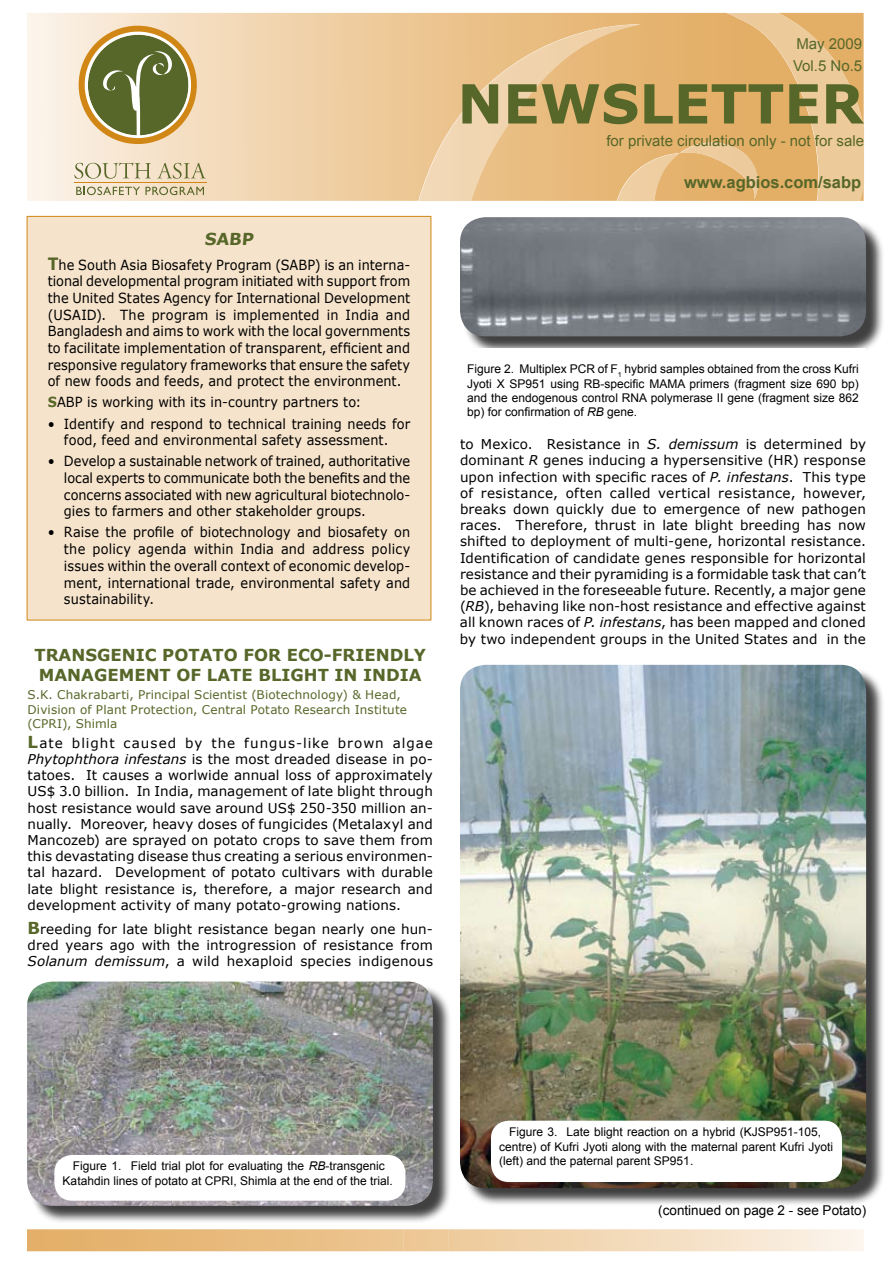
<style>
.page{position:relative;width:893px;height:1263px;background:#fff}
.page>*{position:absolute;margin:0;border:0;box-sizing:border-box;transform-origin:0 0}
.t1{font:700 54px "Verdana";color:#576729}
.t2{font:700 16.5px/19.8px "Verdana";color:#576729}
.t3{font:700 16.5px "Arial";color:#576729}
.t4{font:700 16.5px "Verdana";color:#576729}
.t5{font:15px/22.2px "Arial";color:#576729}
.t6{font:13.95px/16.6px "Verdana";letter-spacing:.005em;color:#000;text-align:justify;scale:.93 1}
.t7{font:13.5px/16.2px "Verdana";letter-spacing:.005em;color:#000;text-align:justify}
.t8{font:13.5px "Arial";color:#000}
.t9{font:12px/14.4px "Arial";color:#000;text-align:justify}
.t10{font:12px/14.4px "Verdana";letter-spacing:.015em;color:#576729}
.s1{font-weight:700;font-size:16.95px;color:#576729}
.s2{font-weight:700;color:#576729}
.s3{font-weight:700;font-size:16.5px;color:#576729}
.s4{font-style:italic}
</style>
<div class="page">
<svg style="left:27px;top:13px;width:392px;height:188px;background:#f2d8b5"></svg>
<svg style="left:419px;top:13px;width:445px;height:188px;background:#e8bc81"></svg>
<svg style="left:74px;top:163px;width:77px;height:16px"></svg>
<svg style="left:157px;top:163px;width:49px;height:16px"></svg>
<svg style="left:76px;top:187px;width:128px;height:8px"></svg>
<hr style="left:74px;top:182px;width:133px;height:1px;background:#d18716">
<svg style="left:74px;top:21px;width:128px;height:128px;background:#aca473"></svg>
<svg style="left:27px;top:1229px;width:837px;height:22px;background:#eecda1"></svg>
<div style="left:27px;top:216px;width:404px;height:404px;background:#f6e3cb"></div>
<div style="left:462px;top:219px;width:422px;height:136px;background:#000;opacity:.75"></div>
<img style="left:460px;top:217px;width:406px;height:119px">
<div style="left:460px;top:349px;width:405px;height:83px;background:#fff"></div>
<div style="left:29px;top:984px;width:422px;height:240px;background:#000;opacity:.75"></div>
<img style="left:27px;top:981px;width:406px;height:225px">
<div style="left:54px;top:1155px;width:351px;height:46px;background:#fff;border-radius:18px"></div>
<div style="left:462px;top:667px;width:422px;height:539px;background:#000;opacity:.75"></div>
<img style="left:460px;top:665px;width:406px;height:523px">
<div style="left:491px;top:1121px;width:351px;height:61px;background:#fff;border-radius:18px"></div>
<p class="t4" style="left:204px;top:228px;width:52px">SABP</p>
<p class="t6" style="left:48px;top:256px;width:391px"><span class="s1">T</span>he South Asia Biosafety Program (SABP) is an interna&shy;tional developmental program initiated with support from the United States Agency for International Development (USAID). The program is implemented in India and Bangladesh and aims to work with the local governments to facilitate implementation of transparent, efficient and responsive regulatory frameworks that ensure the safety of new foods and feeds, and protect the environment.</p>
<p class="t6" style="left:48px;top:394px;width:339px"><span class="s2">S</span>ABP is working with its in-country partners to:</p>
<p class="t6" style="left:48px;top:415px;width:391px;text-align:center">• Identify and respond to technical training needs for food, feed and environmental safety assessment.</p>
<p class="t6" style="left:64px;top:452px;width:374px;text-indent:-16px">• Develop a sustainable network of trained, authoritative local experts to communicate both the benefits and the concerns associated with new agricultural biotechnolo&shy;gies to farmers and other stakeholder groups.</p>
<p class="t6" style="left:64px;top:524px;width:374px;text-indent:-16px">• Raise the profile of biotechnology and biosafety on the policy agenda within India and address policy issues within the overall context of economic develop&shy;ment, international trade, environmental safety and sustainability.</p>
<p class="t2" style="left:34px;top:644px;width:393px">TRANSGENIC POTATO FOR ECO-FRIENDLY<br>MANAGEM ENT OF LATE BLIGHT IN INDIA</p>
<p class="t10" style="left:28px;top:687px;width:381px">S.K. Chakrabarti, Principal Scientist (Biotechnology) &amp; Head,<br>Division of Plant Protection, Central Potato Research Institute (CPRI), Shimla</p>
<p class="t7" style="left:28px;top:734px;width:407px"><span class="s3">L</span>ate blight caused by the fungus-like brown algae <span class="s4">Phytophthora infestans</span> is the most dreaded disease in po&shy;tatoes. It causes a worlwide annual loss of approximately US$ 3.0 billion. In India, management of late blight through host resistance would save around US$ 250-350 million an&shy;nually. Moreover, heavy doses of fungicides (Metalaxyl and Mancozeb) are sprayed on potato crops to save them from this devastating disease thus creating a serious environmen&shy;tal hazard. Development of potato cultivars with durable late blight resistance is, therefore, a major research and development activity of many potato-growing nations.</p>
<p class="t7" style="left:28px;top:920px;width:407px"><span class="s3">B</span>reeding for late blight resistance began nearly one hun&shy;dred years ago with the introgression of resistance from <span class="s4">Solanum demissum</span>, a wild hexaploid species indigenous</p>
<p class="t5" style="left:793px;top:33px;width:71px">May 2009<br>Vol.5 No.5</p>
<h1 class="t1" style="left:457px;top:69px;width:366px">NEWSLETTER</h1>
<p class="t5" style="left:606px;top:130px;width:259px">for private circulation only - not for sale</p>
<p class="t3" style="left:684px;top:171px;width:179px">www.agbios.com/sabp</p>
<p class="t9" style="left:467px;top:362px;width:393px">Figure 2. Multiplex PCR of F<sub>1</sub> hybrid samples obtained from the cross Kufri Jyoti X SP951 using RB-specific MAMA primers (fragment size 690 bp) and the endogenous control RNA polymerase II gene (fragment size 862 bp) for confirmation of <span class="s4">RB</span> gene.</p>
<p class="t7" style="left:460px;top:436px;width:407px">to Mexico. Resistance in <span class="s4">S. demissum</span> is determined by dominant <span class="s4">R</span> genes inducing a hypersensitive (HR) response upon infection with specific races of <span class="s4">P. infestans</span>. This type of resistance, often called vertical resistance, however, breaks down quickly due to emergence of new pathogen races. Therefore, thrust in late blight breeding has now shifted to deployment of multi-gene, horizontal resistance.<br>Identification of candidate genes responsible for horizontal resistance and their pyramiding is a formidable task that can’t be achieved in the foreseeable future. Recently, a major gene (<span class="s4">RB</span>), behaving like non-host resistance and effective against all known races of <span class="s4">P. infestans</span>, has been mapped and cloned by two independent groups in the United States and in the</p>
<p class="t9" style="left:63px;top:1159px;width:332px;text-align:center">Figure 1. Field trial plot for evaluating the <span class="s4">RB</span>-transgenic<br>Katahdin lines of potato at CPRI, Shimla at the end of the trial.</p>
<p class="t9" style="left:499px;top:1125px;width:336px;text-align:left;text-indent:10px">Figure 3. Late blight reaction on a hybrid (KJSP951-105, centre) of Kufri Jyoti along with the maternal parent Kufri Jyoti (left) and the paternal parent SP951.</p>
<p class="t8" style="left:658px;top:1201px;width:209px">(continued on page 2 - see Potato)</p>
</div>
